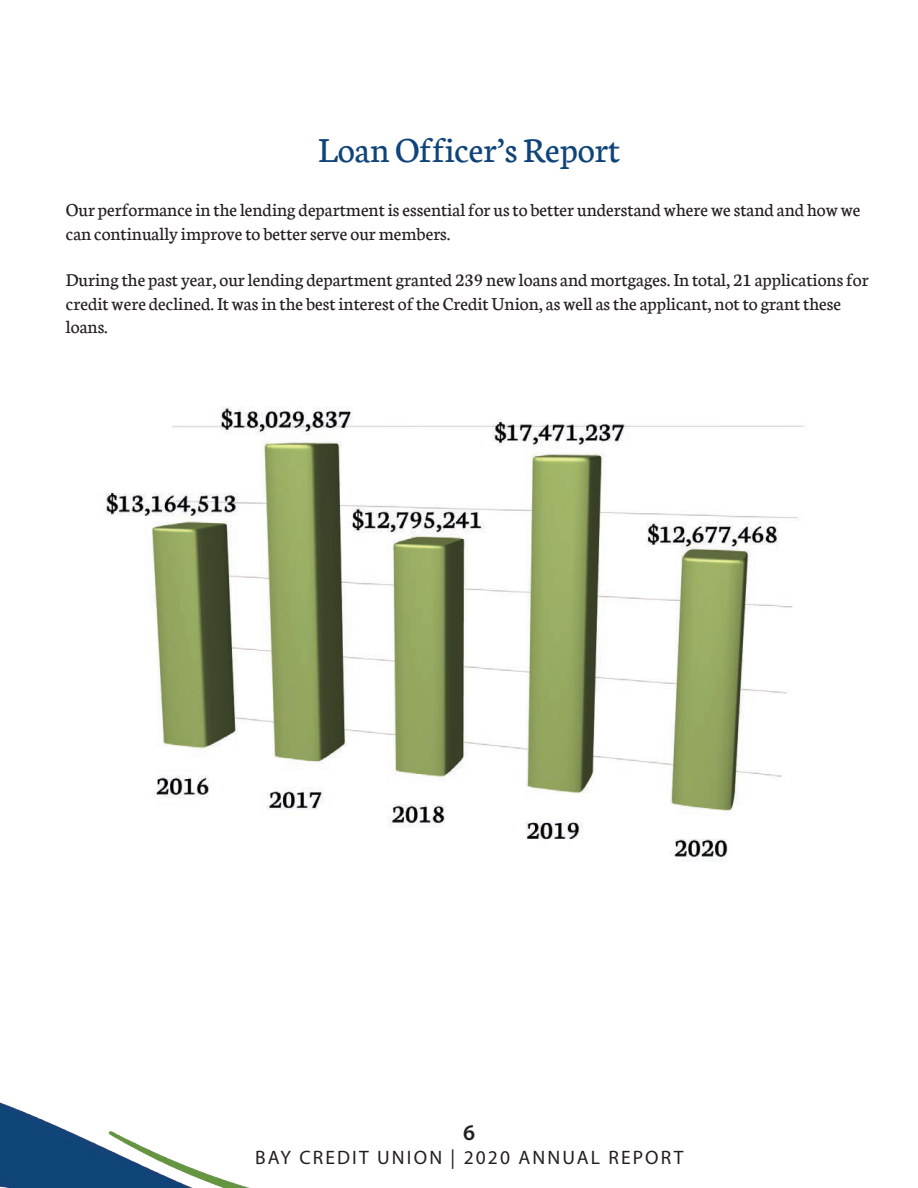
<style>
.page{position:relative;width:918px;height:1188px;background:#fff}
.page>*{position:absolute;margin:0;border:0;box-sizing:border-box;transform-origin:0 0}
.t1{font:37.5px "Neuton";color:#104479}
.t2{font:600 22.5px "Myriad Pro";color:#231f20}
.t3{font:19.5px/23.4px "Neuton";color:#231f20}
.t4{font:19.5px "Myriad Pro";letter-spacing:.11em;color:#231f20}
</style>
<div class="page">
<img style="left:105px;top:406px;width:700px;height:455px">
<img style="left:0;top:1102px;width:250px;height:86px">
<h1 class="t1" style="left:318px;top:131px;width:303px">Loan Officer’s Report</h1>
<p class="t3" style="left:66px;top:198px;width:796px">Our performance in the lending department is essential for us to better understand where we stand and how we can continually improve to better serve our members.</p>
<p class="t3" style="left:66px;top:269px;width:804px">During the past year, our lending department granted 239 new loans and mortgages. In total, 21 applications for credit were declined. It was in the best interest of the Credit Union, as well as the applicant, not to grant these loans.</p>
<p class="t2" style="left:463px;top:1118px;width:14px">6</p>
<p class="t4" style="left:255px;top:1145px;width:430px">BAY CREDIT UNION | 2020 ANNUAL REPORT</p>
</div>
